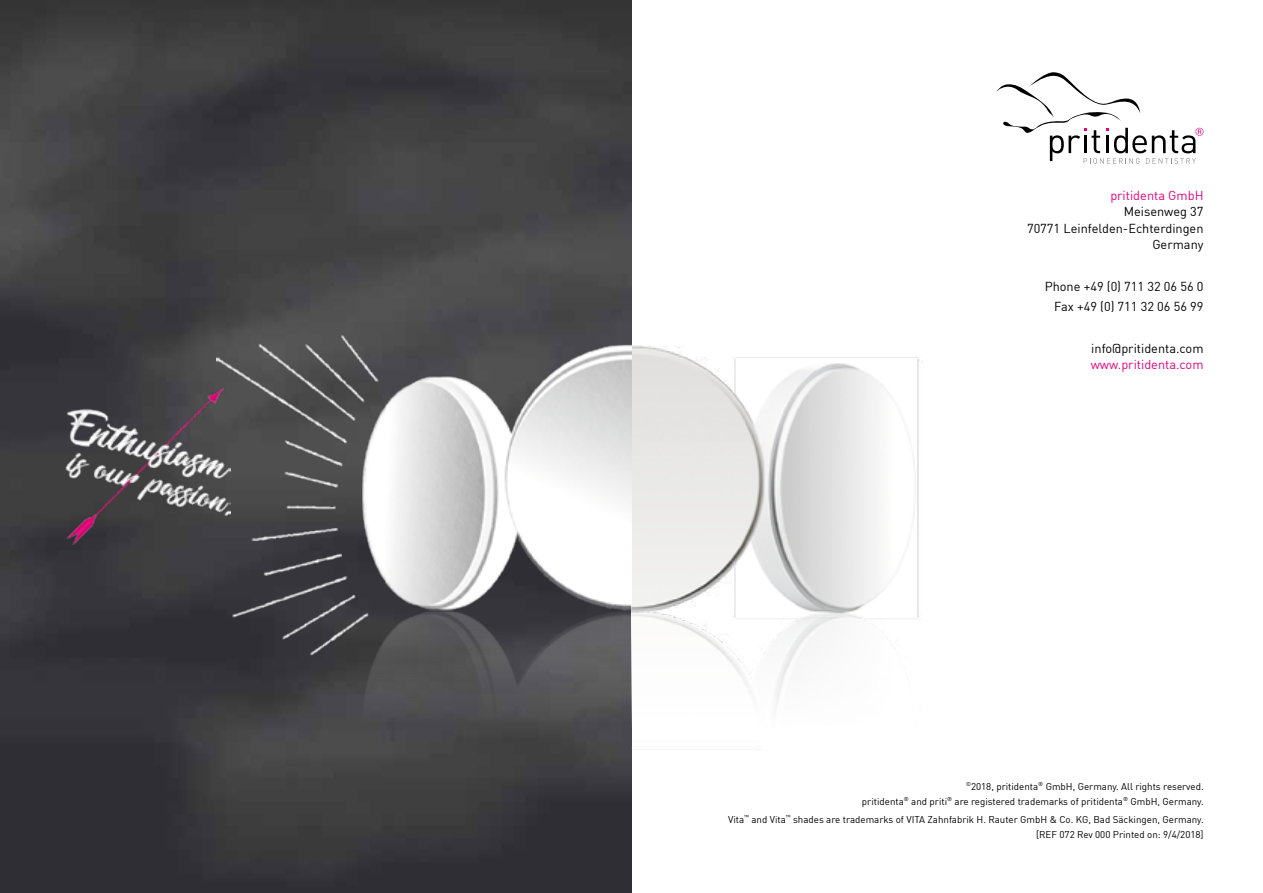
<style>
.page{position:relative;width:1263px;height:893px;background:#fff}
.page>*{position:absolute;margin:0;border:0;box-sizing:border-box;transform-origin:0 0}
.t1{font:12.75px/16.5px "DIN Offc Pro";color:#000;text-align:right}
.t2{font:12.75px "DIN Offc Pro";color:#e6007d}
.t3{font:9.75px/15px "DIN Offc Pro";color:#000;text-align:right}
</style>
<div class="page">
<img style="left:0;top:0;width:631px;height:893px">
<svg style="left:996px;top:72px;width:207px;height:92px"></svg>
<img style="left:632px;top:345px;width:287px;height:357px">
<img style="left:217px;top:335px;width:415px;height:408px">
<img style="left:60px;top:385px;width:170px;height:159px">
<h1 class="t2" style="left:1110px;top:185px;width:95px">pritidenta GmbH</h1>
<h1 class="t1" style="left:1027px;top:202px;width:178px">Meisenweg 37<br>70771 Leinfelden-Echterdingen<br>Germany</h1>
<h1 class="t1" style="left:1045px;top:274px;width:160px;line-height:20.7px">Phone +49 (0) 711 32 06 56 0<br>Fax +49 (0) 711 32 06 56 99</h1>
<h1 class="t1" style="left:1091px;top:339px;width:114px">info@pritidenta.com</h1>
<h1 class="t2" style="left:1091px;top:355px;width:114px">www.pritidenta.com</h1>
<p class="t3" style="left:862px;top:778px;width:343px"><sup>©</sup>2018, pritidenta<sup>®</sup> GmbH, Germany. All rights reserved.<br>pritidenta<sup>®</sup> and priti<sup>®</sup> are registered trademarks of pritidenta<sup>®</sup> GmbH, Germany.</p>
<p class="t3" style="left:728px;top:811px;width:477px">Vita<sup>™</sup> and Vita<sup>™</sup> shades are trademarks of VITA Zahnfabrik H. Rauter GmbH &amp; Co. KG, Bad Säckingen, Germany. [REF 072 Rev 000 Printed on: 9/4/2018]</p>
</div>
